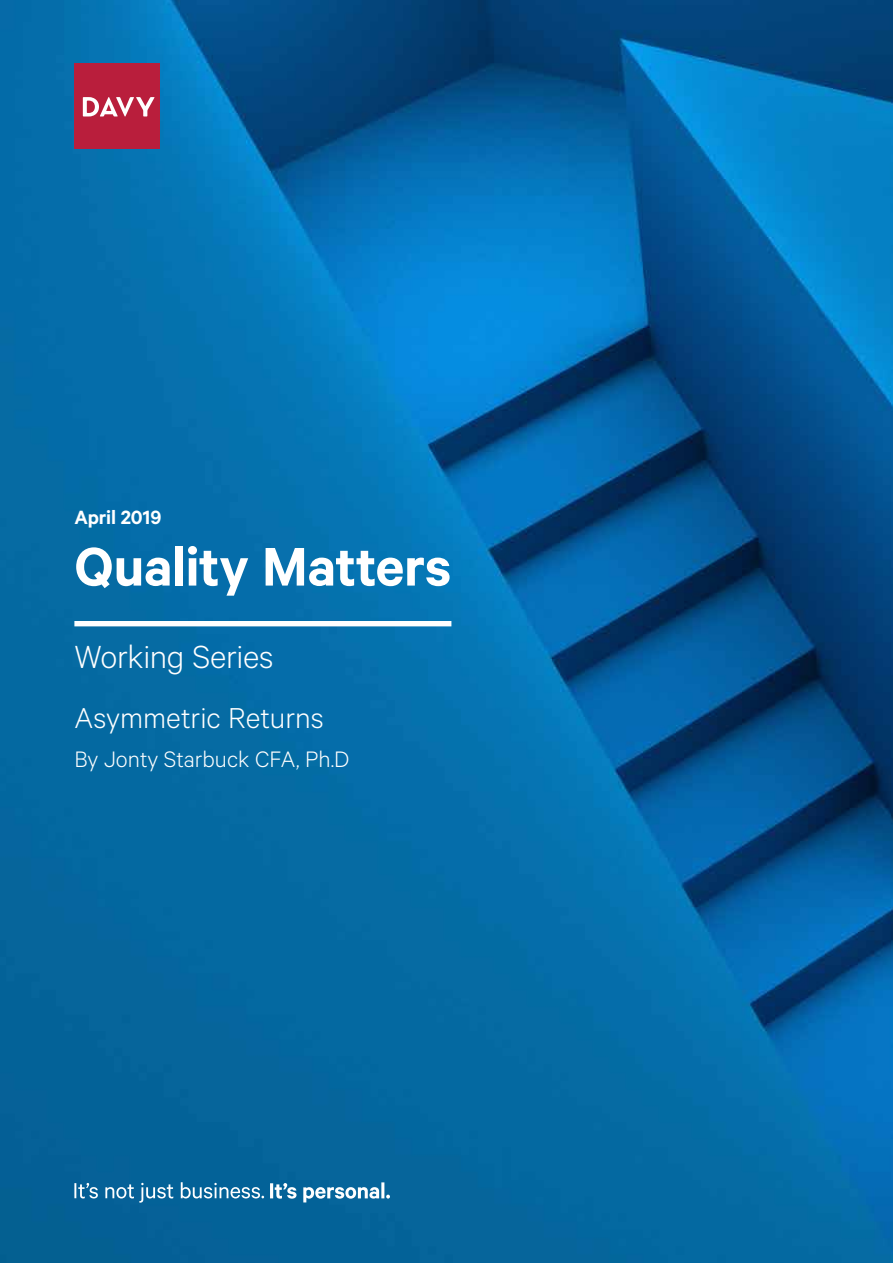
<style>
.page{position:relative;width:893px;height:1263px;background:#fff}
.page>*{position:absolute;margin:0;border:0;box-sizing:border-box;transform-origin:0 0}
.t1{font:600 61.2px "Calibre";letter-spacing:-.01em;color:#fff}
.t2{font:300 36px "Calibre";letter-spacing:-.01em;color:#fff}
.t3{font:300 32.4px "Calibre";color:#fff}
.t4{font:300 25.2px "Calibre";color:#fff}
.t5{font:600 21.6px "Calibre";color:#fff}
</style>
<div class="page">
<img style="left:0;top:0;width:893px;height:1263px">
<div style="left:74px;top:64px;width:85px;height:85px;background:#b91e3c"></div>
<svg style="left:83px;top:97px;width:71px;height:20px"></svg>
<div style="left:74px;top:621px;width:377px;height:5px;background:#fff"></div>
<svg style="left:74px;top:1182px;width:316px;height:20px;background:#4288b1"></svg>
<p class="t5" style="left:74px;top:505px;width:88px">April 2019</p>
<h1 class="t1" style="left:74px;top:530px;width:378px">Quality Matters</h1>
<h2 class="t2" style="left:74px;top:636px;width:201px">Working Series</h2>
<p class="t3" style="left:74px;top:699px;width:251px">Asymmetric Returns</p>
<p class="t4" style="left:74px;top:745px;width:276px">By Jonty Starbuck CFA, Ph.D</p>
</div>
